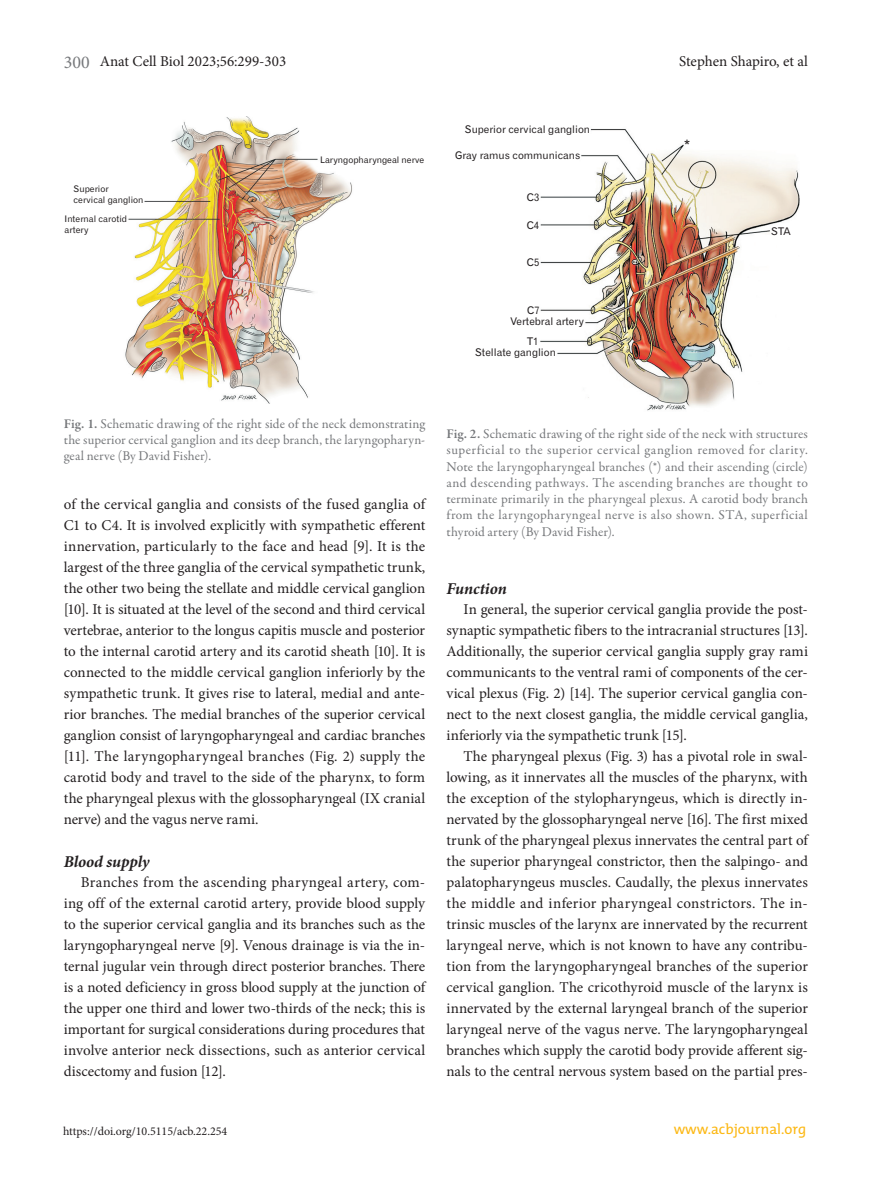
<style>
.page{position:relative;width:893px;height:1191px;background:#fff}
.page>*{position:absolute;margin:0;border:0;box-sizing:border-box;transform-origin:0 0}
.t1{font:italic 700 16.5px "Minion Pro";letter-spacing:-.005em;color:#231f20}
.t2{font:15.6px "Arial";color:#231f20}
.t3{font:15px/21px "Minion Pro";color:#231f20;text-align:justify}
.t4{font:15px "Minion Pro";letter-spacing:.02em;color:#231f20}
.t5{font:14.7px "The Mix";color:#fcb814}
.t6{font:13.5px/16.2px "Garamond Premr Pro";letter-spacing:.01em;color:#76787b;text-align:justify}
.t7{font:12px "Minion Pro";color:#231f20}
.t8{font:10.5px/11.4px "Gothic 720 BT Roman B";color:#231f20}
.t9{font:9px/10.8px "Gothic 720 BT Roman B";color:#231f20}
.s1{font-size:18px;color:#76787b}
.s2{font-weight:600}
</style>
<div class="page">
<img style="left:540px;top:129px;width:260px;height:282px">
<img style="left:125px;top:117px;width:227px;height:286px">
<p class="t3" style="left:64px;top:50px;width:224px"><span class="s1">300</span> Anat Cell Biol 2023;56:299-303</p>
<p class="t3" style="left:679px;top:50px;width:130px">Stephen Shapiro, et al</p>
<p class="t9" style="left:74px;top:184px;width:71px">Superior<br>cervical ganglion</p>
<p class="t9" style="left:65px;top:213px;width:64px">Internal carotid artery</p>
<p class="t9" style="left:320px;top:154px;width:106px">Laryngopharyngeal nerve</p>
<p class="t8" style="left:465px;top:124px;width:127px">Superior cervical ganglion</p>
<p class="t8" style="left:455px;top:150px;width:127px">Gray ramus communicans</p>
<p class="t8" style="left:527px;top:192px;width:14px">C3</p>
<p class="t8" style="left:527px;top:219px;width:14px">C4</p>
<p class="t8" style="left:527px;top:257px;width:14px">C5</p>
<p class="t8" style="left:527px;top:305px;width:14px">C7</p>
<p class="t8" style="left:475px;top:335px;width:82px;text-indent:52px">T1<br>Stellate ganglion</p>
<p class="t8" style="left:510px;top:316px;width:75px">Vertebral artery</p>
<p class="t2" style="left:684px;top:135px;width:8px">*</p>
<p class="t8" style="left:771px;top:225px;width:21px">STA</p>
<p class="t6" style="left:64px;top:416px;width:363px"><span class="s2">Fig. 1.</span> Schematic drawing of the right side of the neck demonstrating the superior cervical ganglion and its deep branch, the laryngopharyn&shy;geal nerve (By David Fisher).</p>
<p class="t3" style="left:64px;top:493px;width:363px">of the cervical ganglia and consists of the fused ganglia of C1 to C4. It is involved explicitly with sympathetic efferent innervation, particularly to the face and head [9]. It is the largest of the three ganglia of the cervical sympathetic trunk, the other two being the stellate and middle cervical ganglion [10]. It is situated at the level of the second and third cervical vertebrae, anterior to the longus capitis muscle and posterior to the internal carotid artery and its carotid sheath [10]. It is connected to the middle cervical ganglion inferiorly by the sympathetic trunk. It gives rise to lateral, medial and ante&shy;rior branches. The medial branches of the superior cervical ganglion consist of laryngopharyngeal and cardiac branches [11]. The laryngopharyngeal branches (Fig. 2) supply the carotid body and travel to the side of the pharynx, to form the pharyngeal plexus with the glossopharyngeal (IX cranial nerve) and the vagus nerve rami.</p>
<p class="t1" style="left:64px;top:850px;width:87px">Blood supply</p>
<p class="t3" style="left:64px;top:871px;width:363px;text-indent:17px">Branches from the ascending pharyngeal artery, com&shy;ing off of the external carotid artery, provide blood supply to the superior cervical ganglia and its branches such as the laryngopharyngeal nerve [9]. Venous drainage is via the in&shy;ternal jugular vein through direct posterior branches. There is a noted deficiency in gross blood supply at the junction of the upper one third and lower two-thirds of the neck; this is important for surgical considerations during procedures that involve anterior neck dissections, such as anterior cervical discectomy and fusion [12].</p>
<p class="t6" style="left:446px;top:426px;width:363px"><span class="s2">Fig. 2.</span> Schematic drawing of the right side of the neck with structures superficial to the superior cervical ganglion removed for clarity.<br>Note the laryngopharyngeal branches (*) and their ascending (circle) and descending pathways. The ascending branches are thought to terminate primarily in the pharyngeal plexus. A carotid body branch from the laryngopharyngeal nerve is also shown. STA, superficial thyroid artery (By David Fisher).</p>
<p class="t1" style="left:446px;top:577px;width:62px">Function</p>
<p class="t3" style="left:463px;top:598px;width:346px">In general, the superior cervical ganglia provide the post-</p>
<p class="t3" style="left:446px;top:619px;width:363px">synaptic sympathetic fibers to the intracranial structures [13].</p>
<p class="t3" style="left:446px;top:640px;width:363px">Additionally, the superior cervical ganglia supply gray rami</p>
<p class="t3" style="left:446px;top:661px;width:363px">communicants to the ventral rami of components of the cer-</p>
<p class="t3" style="left:446px;top:682px;width:363px">vical plexus (Fig. 2) [14]. The superior cervical ganglia con-</p>
<p class="t3" style="left:446px;top:703px;width:363px">nect to the next closest ganglia, the middle cervical ganglia,</p>
<p class="t3" style="left:446px;top:724px;width:242px">inferiorly via the sympathetic trunk [15].</p>
<p class="t3" style="left:463px;top:745px;width:346px">The pharyngeal plexus (Fig. 3) has a pivotal role in swal-</p>
<p class="t3" style="left:446px;top:766px;width:363px">lowing, as it innervates all the muscles of the pharynx, with</p>
<p class="t3" style="left:446px;top:787px;width:363px">the exception of the stylopharyngeus, which is directly in-</p>
<p class="t3" style="left:446px;top:808px;width:363px">nervated by the glossopharyngeal nerve [16]. The first mixed</p>
<p class="t3" style="left:446px;top:829px;width:363px">trunk of the pharyngeal plexus innervates the central part of</p>
<p class="t3" style="left:446px;top:850px;width:363px">the superior pharyngeal constrictor, then the salpingo- and</p>
<p class="t3" style="left:446px;top:871px;width:363px">palatopharyngeus muscles. Caudally, the plexus innervates</p>
<p class="t4" style="left:446px;top:893px;width:363px">the middle and inferior pharyngeal constrictors. The in-</p>
<p class="t3" style="left:446px;top:913px;width:363px">trinsic muscles of the larynx are innervated by the recurrent</p>
<p class="t3" style="left:446px;top:934px;width:363px">laryngeal nerve, which is not known to have any contribu-</p>
<p class="t3" style="left:446px;top:955px;width:363px">tion from the laryngopharyngeal branches of the superior</p>
<p class="t3" style="left:446px;top:976px;width:363px">cervical ganglion. The cricothyroid muscle of the larynx is</p>
<p class="t3" style="left:446px;top:997px;width:363px">innervated by the external laryngeal branch of the superior</p>
<p class="t3" style="left:446px;top:1018px;width:363px">laryngeal nerve of the vagus nerve. The laryngopharyngeal</p>
<p class="t3" style="left:446px;top:1039px;width:363px">branches which supply the carotid body provide afferent sig-</p>
<p class="t3" style="left:446px;top:1060px;width:363px">nals to the central nervous system based on the partial pres-</p>
<p class="t7" style="left:63px;top:1123px;width:166px">https://doi.org/10.5115/acb.22.254</p>
<p class="t5" style="left:674px;top:1117px;width:134px">www.acbjournal.org</p>
</div>
